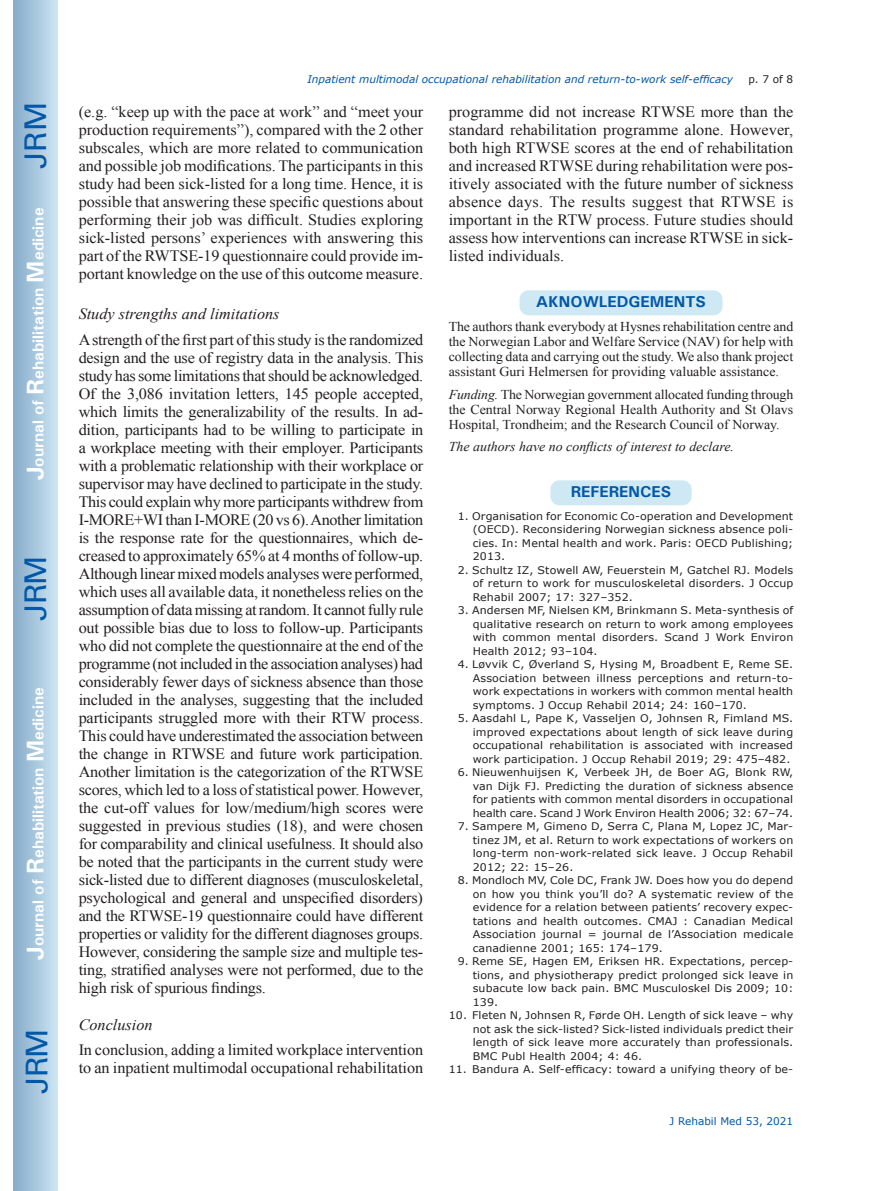
<style>
.page{position:relative;width:872px;height:1191px;background:#fff}
.page>*{position:absolute;margin:0;border:0;box-sizing:border-box;transform-origin:0 0}
.t1{font:30px "Univers";letter-spacing:-.03em;color:#0157a8}
.t2{font:15.75px/18px "Times New Roman";letter-spacing:-.005em;color:#231f20;text-align:justify}
.t3{font:700 15.75px "Univers";color:#fff}
.t4{font:italic 15.75px "Times New Roman";color:#231f20}
.t5{font:700 15.75px "Univers";color:#0157a8}
.t6{font:13.5px/15px "Times New Roman";color:#231f20;text-align:justify}
.t7{font:italic 13.5px "Times New Roman";color:#231f20}
.t8{font:10.5px/13.5px "Verdana";letter-spacing:.01em;color:#231f20;text-align:justify;scale:1.05 1}
.t9{font:italic 10.5px "Verdana";color:#0157a8}
.t10{font:10.5px "Verdana";color:#0157a8}
.t11{font:10.5px "Verdana";letter-spacing:.01em;color:#231f20}
.s1{font-size:24px}
.s2{font-style:italic}
</style>
<div class="page">
<div style="left:14px;top:0;width:43px;height:1191px;background:linear-gradient(to right,#88acca,#cbe5f2)"></div>
<div style="left:549px;top:479px;width:143px;height:27px;background:#cee8f4;border-radius:10px"></div>
<div style="left:549px;top:479px;width:144px;height:28px;border:2px solid #fff;border-radius:10px"></div>
<div style="left:519px;top:290px;width:204px;height:26px;background:#cee8f4;border-radius:10px"></div>
<div style="left:518px;top:289px;width:206px;height:28px;border:2px solid #fff;border-radius:10px"></div>
<h1 class="t1" style="left:18px;top:169px;width:68px;rotate:-90deg">JRM</h1>
<p class="t3" style="left:28px;top:480px;width:274px;rotate:-90deg"><span class="s1">J</span>ournal of <span class="s1">R</span>ehabilitation <span class="s1">M</span>edicine</p>
<h1 class="t1" style="left:18px;top:620px;width:67px;rotate:-90deg">JRM</h1>
<p class="t3" style="left:28px;top:959px;width:274px;rotate:-90deg"><span class="s1">J</span>ournal of <span class="s1">R</span>ehabilitation <span class="s1">M</span>edicine</p>
<h1 class="t1" style="left:19px;top:1093px;width:67px;rotate:-90deg">JRM</h1>
<p class="t9" style="left:307px;top:72px;width:427px">Inpatient multimodal occupational rehabilitation and return-to-work self-efficacy</p>
<p class="t11" style="left:748px;top:72px;width:46px">p. 7 of 8</p>
<p class="t2" style="left:79px;top:103px;width:346px">(e.g. “keep up with the pace at work” and “meet your production requirements”), compared with the 2 other subscales, which are more related to communication and possible job modifications. The participants in this study had been sick-listed for a long time. Hence, it is possible that answering these specific questions about performing their job was difficult. Studies exploring sick-listed persons’ experiences with answering this part of the RWTSE-19 questionnaire could provide im&shy;portant knowledge on the use of this outcome measure.</p>
<p class="t4" style="left:79px;top:303px;width:202px">Study strengths and limitations</p>
<p class="t2" style="left:79px;top:330px;width:346px">A strength of the first part of this study is the randomized design and the use of registry data in the analysis. This study has some limitations that should be acknowledged.<br>Of the 3,086 invitation letters, 145 people accepted, which limits the generalizability of the results. In ad&shy;dition, participants had to be willing to participate in a workplace meeting with their employer. Participants with a problematic relationship with their workplace or supervisor may have declined to participate in the study.<br>This could explain why more participants withdrew from I-MORE+WI than I-MORE (20 vs 6). Another limitation is the response rate for the questionnaires, which de&shy;creased to approximately 65% at 4 months of follow-up.<br>Although linear mixed models analyses were performed, which uses all available data, it nonetheless relies on the assumption of data missing at random. It cannot fully rule out possible bias due to loss to follow-up. Participants who did not complete the questionnaire at the end of the programme (not included in the association analyses) had considerably fewer days of sickness absence than those included in the analyses, suggesting that the included participants struggled more with their RTW process.<br>This could have underestimated the association between the change in RTWSE and future work participation.<br>Another limitation is the categorization of the RTWSE scores, which led to a loss of statistical power. However, the cut-off values for low/medium/high scores were suggested in previous studies (18), and were chosen for comparability and clinical usefulness. It should also be noted that the participants in the current study were sick-listed due to different diagnoses (musculoskeletal, psychological and general and unspecified disorders) and the RTWSE-19 questionnaire could have different properties or validity for the different diagnoses groups.<br>However, considering the sample size and multiple tes&shy;ting, stratified analyses were not performed, due to the high risk of spurious findings.</p>
<p class="t4" style="left:79px;top:1013px;width:75px">Conclusion</p>
<p class="t2" style="left:79px;top:1041px;width:346px">In conclusion, adding a limited workplace intervention to an inpatient multimodal occupational rehabilitation</p>
<p class="t2" style="left:449px;top:103px;width:346px">programme did not increase RTWSE more than the standard rehabilitation programme alone. However, both high RTWSE scores at the end of rehabilitation and increased RTWSE during rehabilitation were pos&shy;itively associated with the future number of sickness absence days. The results suggest that RTWSE is important in the RTW process. Future studies should assess how interventions can increase RTWSE in sick&shy;listed individuals.</p>
<p class="t5" style="left:536px;top:292px;width:171px">AKNOWLEDGEMENTS</p>
<p class="t6" style="left:449px;top:319px;width:346px">The authors thank everybody at Hysnes rehabilitation centre and the Norwegian Labor and Welfare Service (NAV) for help with collecting data and carrying out the study. We also thank project assistant Guri Helmersen for providing valuable assistance.</p>
<p class="t6" style="left:449px;top:386px;width:346px"><span class="s2">Funding.</span> The Norwegian government allocated funding through the Central Norway Regional Health Authority and St Olavs Hospital, Trondheim; and the Research Council of Norway.</p>
<p class="t7" style="left:449px;top:437px;width:287px">The authors have no conflicts of interest to declare.</p>
<p class="t5" style="left:571px;top:482px;width:102px">REFERENCES</p>
<p class="t8" style="left:473px;top:509px;width:307px;text-indent:-15px">1. Organisation for Economic Co-operation and Development (OECD). Reconsidering Norwegian sickness absence poli&shy;cies. In: Mental health and work. Paris: OECD Publishing; 2013.</p>
<p class="t8" style="left:473px;top:563px;width:307px;text-indent:-15px">2. Schultz IZ, Stowell AW, Feuerstein M, Gatchel RJ. Models of return to work for musculoskeletal disorders. J Occup Rehabil 2007; 17: 327–352.</p>
<p class="t8" style="left:473px;top:604px;width:307px;text-indent:-15px">3. Andersen MF, Nielsen KM, Brinkmann S. Meta-synthesis of qualitative research on return to work among employees with common mental disorders. Scand J Work Environ Health 2012; 93–104.</p>
<p class="t8" style="left:473px;top:658px;width:307px;text-indent:-15px">4. Løvvik C, Øverland S, Hysing M, Broadbent E, Reme SE.<br>Association between illness perceptions and return-to&shy;work expectations in workers with common mental health symptoms. J Occup Rehabil 2014; 24: 160–170.</p>
<p class="t8" style="left:473px;top:712px;width:307px;text-indent:-15px">5. Aasdahl L, Pape K, Vasseljen O, Johnsen R, Fimland MS. improved expectations about length of sick leave during occupational rehabilitation is associated with increased work participation. J Occup Rehabil 2019; 29: 475–482.</p>
<p class="t8" style="left:473px;top:766px;width:307px;text-indent:-15px">6. Nieuwenhuijsen K, Verbeek JH, de Boer AG, Blonk RW, van Dijk FJ. Predicting the duration of sickness absence for patients with common mental disorders in occupational health care. Scand J Work Environ Health 2006; 32: 67–74.</p>
<p class="t8" style="left:473px;top:820px;width:307px;text-indent:-15px">7. Sampere M, Gimeno D, Serra C, Plana M, Lopez JC, Mar&shy;tinez JM, et al. Return to work expectations of workers on long-term non-work-related sick leave. J Occup Rehabil 2012; 22: 15–26.</p>
<p class="t8" style="left:473px;top:874px;width:307px;text-indent:-15px">8. Mondloch MV, Cole DC, Frank JW. Does how you do depend on how you think you’ll do? A systematic review of the evidence for a relation between patients’ recovery expec&shy;tations and health outcomes. CMAJ : Canadian Medical Association journal = journal de l’Association medicale canadienne 2001; 165: 174–179.</p>
<p class="t8" style="left:473px;top:955px;width:307px;text-indent:-15px">9. Reme SE, Hagen EM, Eriksen HR. Expectations, percep&shy;tions, and physiotherapy predict prolonged sick leave in subacute low back pain. BMC Musculoskel Dis 2009; 10:<br>139.</p>
<p class="t8" style="left:473px;top:1009px;width:307px;text-indent:-24px">10. Fleten N, Johnsen R, Førde OH. Length of sick leave – why not ask the sick-listed? Sick-listed individuals predict their length of sick leave more accurately than professionals.<br>BMC Publ Health 2004; 4: 46.</p>
<p class="t8" style="left:449px;top:1063px;width:330px">11. Bandura A. Self-efficacy: toward a unifying theory of be-</p>
<p class="t10" style="left:669px;top:1114px;width:125px">J Rehabil Med 53, 2021</p>
</div>
